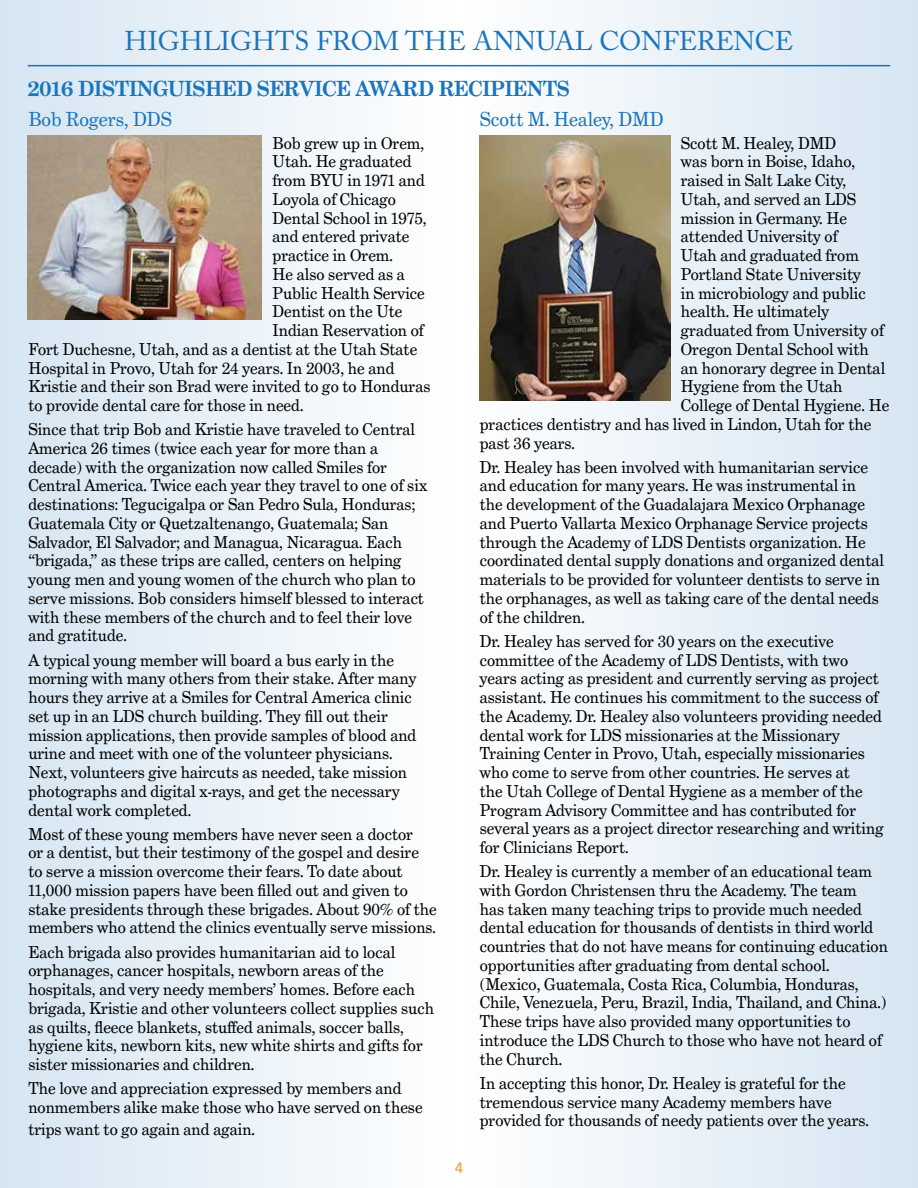
<style>
.page{position:relative;width:918px;height:1188px;background:#fff}
.page>*{position:absolute;margin:0;border:0;box-sizing:border-box;transform-origin:0 0}
.t1{font:27px "Adobe Caslon Pro";color:#1b75bc}
.t2{font:700 21px "Grad";color:#1b75bc}
.t3{font:19.5px "Grad";color:#1b75bc}
.t4{font:16.5px/18.8px "Grad";color:#000}
.t5{font:500 15px "Avenir";color:#e99e36}
</style>
<div class="page">
<div style="left:459px;top:0;width:459px;height:1188px;background:linear-gradient(to right,#fefefe,#d5e6f3)"></div>
<div style="left:0;top:0;width:459px;height:1188px;background:linear-gradient(to right,#d5e5f2,#fefefe)"></div>
<hr style="left:28px;top:65px;width:862px;height:1px;background:#1b75bc">
<img style="left:480px;top:135px;width:190px;height:266px">
<img style="left:28px;top:135px;width:234px;height:185px">
<h1 class="t1" style="left:124px;top:25px;width:671px">HIGHLIGHTS FROM THE ANNUAL CONFERENCE</h1>
<p class="t2" style="left:28px;top:75px;width:544px">2016 DISTINGUISHED SERVICE AWARD RECIPIENTS</p>
<p class="t3" style="left:28px;top:107px;width:145px">Bob Rogers, DDS</p>
<p class="t4" style="left:273px;top:134px;width:153px">Bob grew up in Orem,</p>
<p class="t4" style="left:273px;top:152px;width:140px">Utah. He graduated</p>
<p class="t4" style="left:273px;top:171px;width:154px">from BYU in 1971 and</p>
<p class="t4" style="left:273px;top:190px;width:125px">Loyola of Chicago</p>
<p class="t4" style="left:273px;top:209px;width:155px">Dental School in 1975,</p>
<p class="t4" style="left:273px;top:227px;width:138px">and entered private</p>
<p class="t4" style="left:273px;top:246px;width:122px">practice in Orem.</p>
<p class="t4" style="left:273px;top:265px;width:134px">He also served as a</p>
<p class="t4" style="left:273px;top:284px;width:154px">Public Health Service</p>
<p class="t4" style="left:273px;top:302px;width:132px">Dentist on the Ute</p>
<p class="t4" style="left:273px;top:321px;width:153px">Indian Reservation of</p>
<p class="t4" style="left:28px;top:340px;width:390px">Fort Duchesne, Utah, and as a dentist at the Utah State</p>
<p class="t4" style="left:28px;top:359px;width:368px">Hospital in Provo, Utah for 24 years. In 2003, he and</p>
<p class="t4" style="left:28px;top:377px;width:404px">Kristie and their son Brad were invited to go to Honduras</p>
<p class="t4" style="left:28px;top:396px;width:277px">to provide dental care for those in need.</p>
<p class="t4" style="left:28px;top:420px;width:401px">Since that trip Bob and Kristie have traveled to Central America 26 times (twice each year for more than a decade) with the organization now called Smiles for Central America. Twice each year they travel to one of six destinations: Tegucigalpa or San Pedro Sula, Honduras; Guatemala City or Quetzaltenango, Guatemala; San Salvador, El Salvador; and Managua, Nicaragua. Each “brigada,” as these trips are called, centers on helping young men and young women of the church who plan to serve missions. Bob considers himself blessed to interact with these members of the church and to feel their love and gratitude.</p>
<p class="t4" style="left:28px;top:651px;width:390px">A typical young member will board a bus early in the morning with many others from their stake. After many hours they arrive at a Smiles for Central America clinic set up in an LDS church building. They fill out their mission applications, then provide samples of blood and urine and meet with one of the volunteer physicians.<br>Next, volunteers give haircuts as needed, take mission photographs and digital x-rays, and get the necessary dental work completed.</p>
<p class="t4" style="left:28px;top:825px;width:410px">Most of these young members have never seen a doctor<br>or a dentist, but their testimony of the gospel and desire to serve a mission overcome their fears. To date about 11,000 mission papers have been filled out and given to stake presidents through these brigades. About 90% of the members who attend the clinics eventually serve missions.</p>
<p class="t4" style="left:28px;top:943px;width:407px">Each brigada also provides humanitarian aid to local orphanages, cancer hospitals, newborn areas of the hospitals, and very needy members’ homes. Before each brigada, Kristie and other volunteers collect supplies such as quilts, fleece blankets, stuffed animals, soccer balls, hygiene kits, newborn kits, new white shirts and gifts for sister missionaries and children.</p>
<p class="t4" style="left:28px;top:1079px;width:396px">The love and appreciation expressed by members and nonmembers alike make those who have served on these</p>
<p class="t4" style="left:28px;top:1119px;width:228px">trips want to go again and again.</p>
<p class="t5" style="left:455px;top:1155px;width:10px">4</p>
<p class="t3" style="left:480px;top:107px;width:185px">Scott M. Healey, DMD</p>
<p class="t4" style="left:681px;top:134px;width:157px">Scott M. Healey, DMD</p>
<p class="t4" style="left:681px;top:152px;width:176px">was born in Boise, Idaho,</p>
<p class="t4" style="left:681px;top:171px;width:167px">raised in Salt Lake City,</p>
<p class="t4" style="left:681px;top:190px;width:177px">Utah, and served an LDS</p>
<p class="t4" style="left:681px;top:209px;width:168px">mission in Germany. He</p>
<p class="t4" style="left:681px;top:227px;width:158px">attended University of</p>
<p class="t4" style="left:681px;top:246px;width:180px">Utah and graduated from</p>
<p class="t4" style="left:681px;top:265px;width:181px">Portland State University</p>
<p class="t4" style="left:681px;top:284px;width:186px">in microbiology and public</p>
<p class="t4" style="left:681px;top:302px;width:150px">health. He ultimately</p>
<p class="t4" style="left:681px;top:321px;width:205px">graduated from University of</p>
<p class="t4" style="left:681px;top:340px;width:189px">Oregon Dental School with</p>
<p class="t4" style="left:681px;top:359px;width:206px">an honorary degree in Dental</p>
<p class="t4" style="left:681px;top:377px;width:163px">Hygiene from the Utah</p>
<p class="t4" style="left:681px;top:396px;width:210px">College of Dental Hygiene. He</p>
<p class="t4" style="left:480px;top:415px;width:393px">practices dentistry and has lived in Lindon, Utah for the</p>
<p class="t4" style="left:480px;top:434px;width:97px">past 36 years.</p>
<p class="t4" style="left:480px;top:458px;width:406px">Dr. Healey has been involved with humanitarian service and education for many years. He was instrumental in<br>the development of the Guadalajara Mexico Orphanage and Puerto Vallarta Mexico Orphanage Service projects through the Academy of LDS Dentists organization. He coordinated dental supply donations and organized dental materials to be provided for volunteer dentists to serve in the orphanages, as well as taking care of the dental needs of the children.</p>
<p class="t4" style="left:480px;top:632px;width:405px">Dr. Healey has served for 30 years on the executive committee of the Academy of LDS Dentists, with two years acting as president and currently serving as project assistant. He continues his commitment to the success of the Academy. Dr. Healey also volunteers providing needed dental work for LDS missionaries at the Missionary Training Center in Provo, Utah, especially missionaries who come to serve from other countries. He serves at<br>the Utah College of Dental Hygiene as a member of the Program Advisory Committee and has contributed for several years as a project director researching and writing for Clinicians Report.</p>
<p class="t4" style="left:480px;top:862px;width:410px">Dr. Healey is currently a member of an educational team with Gordon Christensen thru the Academy. The team<br>has taken many teaching trips to provide much needed dental education for thousands of dentists in third world countries that do not have means for continuing education opportunities after graduating from dental school. (Mexico, Guatemala, Costa Rica, Columbia, Honduras, Chile, Venezuela, Peru, Brazil, India, Thailand, and China.)<br>These trips have also provided many opportunities to introduce the LDS Church to those who have not heard of the Church.</p>
<p class="t4" style="left:480px;top:1074px;width:391px">In accepting this honor, Dr. Healey is grateful for the tremendous service many Academy members have provided for thousands of needy patients over the years.</p>
</div>
